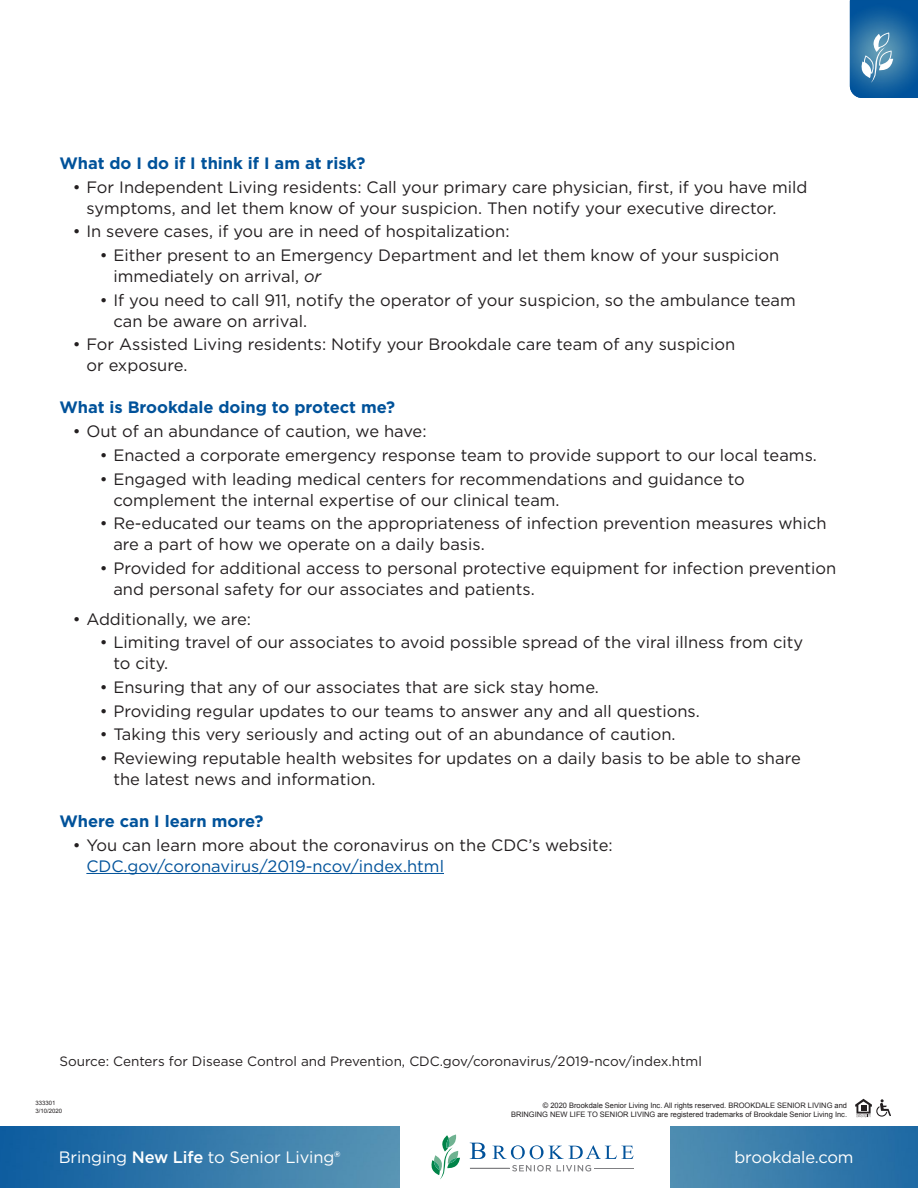
<style>
.page{position:relative;width:918px;height:1188px;background:#fff}
.page>*{position:absolute;margin:0;border:0;box-sizing:border-box;transform-origin:0 0}
.t1{font:16.5px/21px "Gotham";color:#231f20}
.Paragraph_Style_4{font:700 16.5px "Gotham";color:#01529a}
.t2{font:16.5px "Gotham";letter-spacing:-.01em;color:#fff}
.t3{font:13.5px "Gotham";color:#231f20}
.t4{font:7.5px/9px "Arial";color:#231f20;text-align:right}
.t5{font:6px "Arial";color:#231f20}
.s1{font-style:italic}
.s2{color:#01529a}
.s3{font-weight:500}
</style>
<div class="page">
<svg style="left:850px;top:0;width:68px;height:98px;background:#2d72a8"></svg>
<img style="left:0;top:1126px;width:918px;height:62px">
<div style="left:400px;top:1126px;width:270px;height:62px;background:#fff"></div>
<svg style="left:512px;top:1165px;width:39px;height:7px"></svg>
<svg style="left:557px;top:1165px;width:34px;height:7px"></svg>
<hr style="left:470px;top:1168px;width:40px;height:1px;background:#808083">
<hr style="left:594px;top:1168px;width:39px;height:1px;background:#808083">
<svg style="left:470px;top:1143px;width:15px;height:16px"></svg>
<svg style="left:492px;top:1145px;width:142px;height:14px"></svg>
<svg style="left:431px;top:1135px;width:29px;height:44px"></svg>
<svg style="left:855px;top:1099px;width:36px;height:18px"></svg>
<hr style="left:86px;top:873px;width:358px;height:1px;background:#01529a">
<p class="Paragraph_Style_4" style="left:59px;top:152px;width:308px">What do I do if I think if I am at risk?</p>
<p class="t1" style="left:86px;top:176px;width:722px;text-indent:-14px">• For Independent Living residents: Call your primary care physician, first, if you have mild symptoms, and let them know of your suspicion. Then notify your executive director.</p>
<p class="t1" style="left:73px;top:221px;width:438px">• In severe cases, if you are in need of hospitalization:</p>
<p class="t1" style="left:113px;top:244px;width:668px;text-indent:-14px">• Either present to an Emergency Department and let them know of your suspicion immediately on arrival, <span class="s1">or</span></p>
<p class="t1" style="left:113px;top:289px;width:684px;text-indent:-14px">• If you need to call 911, notify the operator of your suspicion, so the ambulance team can be aware on arrival.</p>
<p class="t1" style="left:86px;top:334px;width:650px;text-indent:-14px">• For Assisted Living residents: Notify your Brookdale care team of any suspicion or exposure.</p>
<p class="Paragraph_Style_4" style="left:59px;top:397px;width:337px">What is Brookdale doing to protect me?</p>
<p class="t1" style="left:73px;top:420px;width:355px">• Out of an abundance of caution, we have:</p>
<p class="t1" style="left:100px;top:444px;width:719px">• Enacted a corporate emergency response team to provide support to our local teams.</p>
<p class="t1" style="left:113px;top:468px;width:633px;text-indent:-14px">• Engaged with leading medical centers for recommendations and guidance to complement the internal expertise of our clinical team.</p>
<p class="t1" style="left:113px;top:513px;width:715px;text-indent:-14px">• Re-educated our teams on the appropriateness of infection prevention measures which are a part of how we operate on a daily basis.</p>
<p class="t1" style="left:113px;top:557px;width:725px;text-indent:-14px">• Provided for additional access to personal protective equipment for infection prevention and personal safety for our associates and patients.</p>
<p class="t1" style="left:73px;top:608px;width:180px">• Additionally, we are:</p>
<p class="t1" style="left:113px;top:632px;width:691px;text-indent:-14px">• Limiting travel of our associates to avoid possible spread of the viral illness from city to city.</p>
<p class="t1" style="left:100px;top:676px;width:501px">• Ensuring that any of our associates that are sick stay home.</p>
<p class="t1" style="left:100px;top:700px;width:602px">• Providing regular updates to our teams to answer any and all questions.</p>
<p class="t1" style="left:100px;top:724px;width:577px">• Taking this very seriously and acting out of an abundance of caution.</p>
<p class="t1" style="left:113px;top:747px;width:689px;text-indent:-14px">• Reviewing reputable health websites for updates on a daily basis to be able to share the latest news and information.</p>
<p class="Paragraph_Style_4" style="left:59px;top:810px;width:206px">Where can I learn more?</p>
<p class="t1" style="left:86px;top:834px;width:528px;text-indent:-14px">• You can learn more about the coronavirus on the CDC’s website:<br><span class="s2">CDC.gov/coronavirus/2019-ncov/index.html</span></p>
<p class="t3" style="left:59px;top:1053px;width:644px">Source: Centers for Disease Control and Prevention, CDC.gov/coronavirus/2019-ncov/index.html</p>
<p class="t5" style="left:35px;top:1099px;width:22px">333301</p>
<p class="t5" style="left:35px;top:1107px;width:28px">3/10/2020</p>
<p class="t4" style="left:511px;top:1101px;width:338px">© 2020 Brookdale Senior Living Inc. All rights reserved. BROOKDALE SENIOR LIVING and<br>BRINGING NEW LIFE TO SENIOR LIVING are registered trademarks of Brookdale Senior Living Inc.</p>
<p class="t2" style="left:59px;top:1146px;width:283px">Bringing <span class="s3">New Life</span> to Senior Living<span class="s3">®</span></p>
<p class="t2" style="left:734px;top:1146px;width:121px">brookdale.com</p>
</div>
